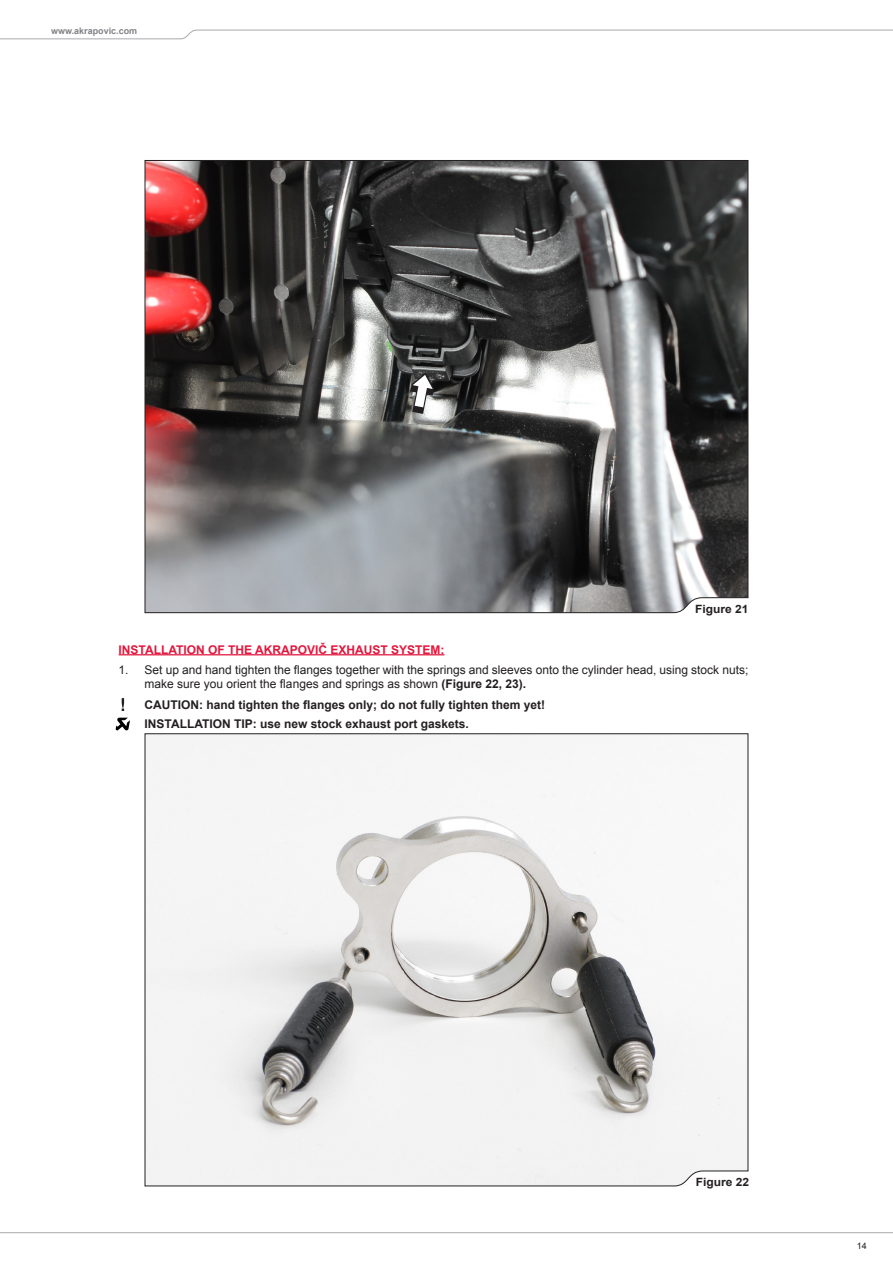
<style>
.page{position:relative;width:893px;height:1263px;background:#fff}
.page>*{position:absolute;margin:0;border:0;box-sizing:border-box;transform-origin:0 0}
.body_txt_bold{font:12px/14.4px "Arial";color:#231f20}
.body_txt_bullets{font:700 12px "Arial";color:#231f20}
.body_txt_bold-2{font:700 12px "Arial";color:#231f20}
.naslov_RD{font:700 12px "Arial";color:#e2173d}
.body_txt_bold-3{font:700 11.4px "Arial";color:#231f20;scale:1.05 1}
.t1{font:700 9px "Arial";color:#808285}
.t2{font:9px "Arial";color:#231f20}
.s1{font-weight:700}
</style>
<div class="page">
<svg style="left:0;top:29px;width:893px;height:10px"></svg>
<svg style="left:0;top:1232px;width:893px;height:2px;background:#d3d3d5"></svg>
<hr style="left:119px;top:654px;width:325px;height:1px;background:#e2173d">
<svg style="left:122px;top:698px;width:2px;height:13px"></svg>
<svg style="left:116px;top:718px;width:14px;height:12px"></svg>
<svg style="left:144px;top:160px;width:605px;height:453px;background:#625e5e"></svg>
<svg style="left:144px;top:733px;width:605px;height:454px"></svg>
<svg style="left:410px;top:373px;width:24px;height:41px"></svg>
<p class="t1" style="left:51px;top:25px;width:88px">www.akrapovic.com</p>
<p class="body_txt_bold-3" style="left:695px;top:601px;width:52px">Figure 21</p>
<p class="naslov_RD" style="left:119px;top:641px;width:327px">INSTALLATION OF THE AKRAPOVIČ EXHAUST SYSTEM:</p>
<p class="body_txt_bold" style="left:119px;top:663px;width:12px">1.</p>
<p class="body_txt_bold" style="left:145px;top:663px;width:605px">Set up and hand tighten the flanges together with the springs and sleeves onto the cylinder head, using stock nuts; make sure you orient the flanges and springs as shown <span class="s1">(Figure 22, 23).</span></p>
<p class="body_txt_bullets" style="left:145px;top:697px;width:402px">CAUTION: hand tighten the flanges only; do not fully tighten them yet!</p>
<p class="body_txt_bold-2" style="left:145px;top:716px;width:326px">INSTALLATION TIP: use new stock exhaust port gaskets.</p>
<p class="body_txt_bold-3" style="left:696px;top:1175px;width:52px">Figure 22</p>
<p class="t2" style="left:857px;top:1240px;width:12px">14</p>
</div>
